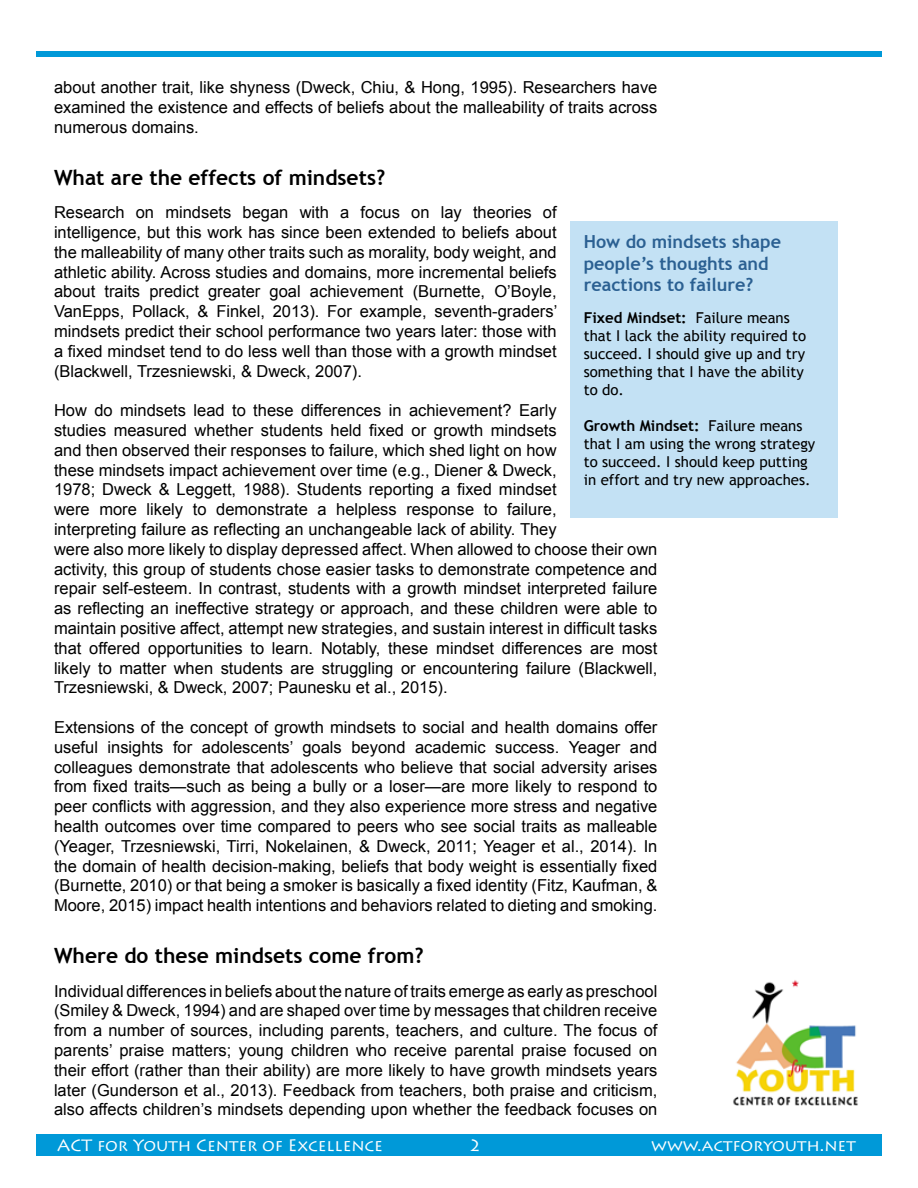
<style>
.page{position:relative;width:918px;height:1188px;background:#fff}
.page>*{position:absolute;margin:0;border:0;box-sizing:border-box;transform-origin:0 0}
.t1{font:700 21px "Trebuchet MS";color:#000}
.t2{font:700 18px/21.6px "Trebuchet MS";color:#2b6092}
.t3{font:16.5px/19.8px "Arial";color:#000;text-align:justify}
.t4{font:16.5px "Lithos Pro";color:#fff}
.t5{font:15px/18px "Trebuchet MS";color:#000}
.s1{font-weight:700}
</style>
<div class="page">
<img style="left:733px;top:980px;width:125px;height:126px">
<div style="left:36px;top:51px;width:846px;height:6px;background:#0099d8"></div>
<div style="left:37px;top:1135px;width:844px;height:20px;background:#0099d8"></div>
<div style="left:36px;top:1134px;width:846px;height:22px;border:2px solid #0099d8"></div>
<div style="left:570px;top:221px;width:268px;height:297px;background:#c3e1f4"></div>
<p class="t3" style="left:54px;top:77px;width:605px">about another trait, like shyness (Dweck, Chiu, &amp; Hong, 1995). Researchers have examined the existence and effects of beliefs about the malleability of traits across numerous domains.</p>
<p class="t1" style="left:54px;top:164px;width:333px">What are the effects of mindsets?</p>
<p class="t3" style="left:54px;top:203px;width:505px">Research on mindsets began with a focus on lay theories of intelligence, but this work has since been extended to beliefs about the malleability of many other traits such as morality, body weight, and athletic ability. Across studies and domains, more incremental beliefs about traits predict greater goal achievement (Burnette, O’Boyle, VanEpps, Pollack, &amp; Finkel, 2013). For example, seventh-graders’ mindsets predict their school performance two years later: those with a fixed mindset tend to do less well than those with a growth mindset (Blackwell, Trzesniewski, &amp; Dweck, 2007).</p>
<p class="t3" style="left:54px;top:401px;width:605px;text-align:left">How do mindsets lead to these differences in achievement? Early<br>studies measured whether students held fixed or growth mindsets<br>and then observed their responses to failure, which shed light on how<br>these mindsets impact achievement over time (e.g., Diener &amp; Dweck,<br>1978; Dweck &amp; Leggett, 1988). Students reporting a fixed mindset<br>were more likely to demonstrate a helpless response to failure,<br>interpreting failure as reflecting an unchangeable lack of ability. They<br>were also more likely to display depressed affect. When allowed to choose their own activity, this group of students chose easier tasks to demonstrate competence and repair self-esteem. In contrast, students with a growth mindset interpreted failure as reflecting an ineffective strategy or approach, and these children were able to maintain positive affect, attempt new strategies, and sustain interest in difficult tasks that offered opportunities to learn. Notably, these mindset differences are most likely to matter when students are struggling or encountering failure (Blackwell, Trzesniewski, &amp; Dweck, 2007; Paunesku et al., 2015).</p>
<p class="t3" style="left:54px;top:717px;width:605px">Extensions of the concept of growth mindsets to social and health domains offer useful insights for adolescents’ goals beyond academic success. Yeager and colleagues demonstrate that adolescents who believe that social adversity arises from fixed traits—such as being a bully or a loser—are more likely to respond to peer conflicts with aggression, and they also experience more stress and negative health outcomes over time compared to peers who see social traits as malleable (Yeager, Trzesniewski, Tirri, Nokelainen, &amp; Dweck, 2011; Yeager et al., 2014). In the domain of health decision-making, beliefs that body weight is essentially fixed (Burnette, 2010) or that being a smoker is basically a fixed identity (Fitz, Kaufman, &amp; Moore, 2015) impact health intentions and behaviors related to dieting and smoking.</p>
<p class="t1" style="left:54px;top:943px;width:371px">Where do these mindsets come from?</p>
<p class="t3" style="left:54px;top:981px;width:605px">Individual differences in beliefs about the nature of traits emerge as early as preschool (Smiley &amp; Dweck, 1994) and are shaped over time by messages that children receive from a number of sources, including parents, teachers, and culture. The focus of parents’ praise matters; young children who receive parental praise focused on their effort (rather than their ability) are more likely to have growth mindsets years later (Gunderson et al., 2013). Feedback from teachers, both praise and criticism, also affects children’s mindsets depending upon whether the feedback focuses on</p>
<p class="t2" style="left:584px;top:231px;width:199px">How do mindsets shape people’s thoughts and reactions to failure?</p>
<p class="t5" style="left:584px;top:309px;width:224px"><span class="s1">Fixed Mindset:</span> Failure means that I lack the ability required to succeed. I should give up and try something that I have the ability to do.</p>
<p class="t5" style="left:584px;top:417px;width:233px"><span class="s1">Growth Mindset:</span> Failure means that I am using the wrong strategy to succeed. I should keep putting in effort and try new approaches.</p>
<p class="t4" style="left:57px;top:1136px;width:327px">ACT for Youth Center of Excellence</p>
<p class="t4" style="left:470px;top:1136px;width:13px">2</p>
<p class="t4" style="left:651px;top:1136px;width:206px">www.actforyouth.net</p>
</div>
